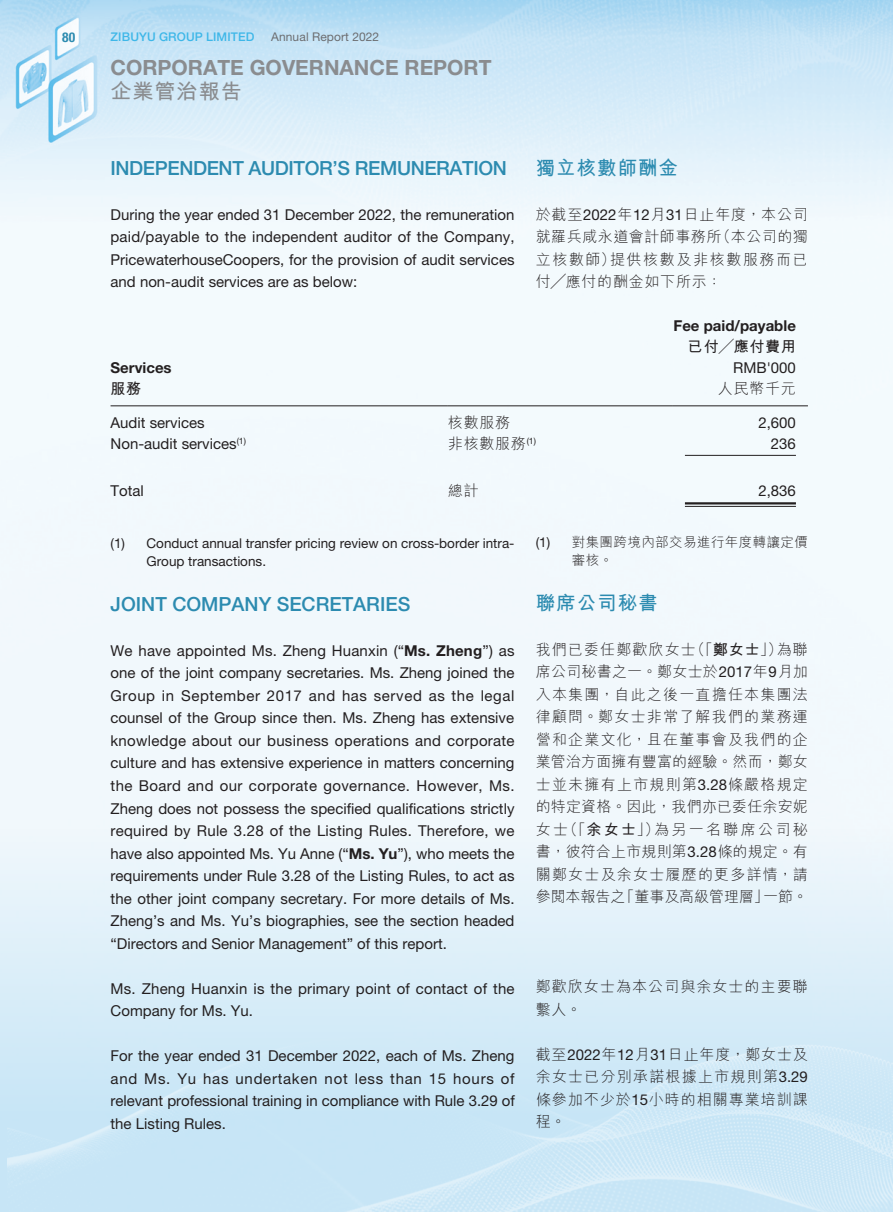
<style>
.page{position:relative;width:893px;height:1212px;background:#fff}
.page>*{position:absolute;margin:0;border:0;box-sizing:border-box;transform-origin:0 0}
.t1{font:700 21px "Helvetica Neue LT Std";color:#8a8c8f}
.t2{font:700 21px "M Hei HK";letter-spacing:.05em;color:#8a8c8f}
._03_H1{font:500 19.5px "Helvetica Neue LT Std";letter-spacing:-.02em;color:#2c8bb0}
._03_H1-2{font:500 19.5px "Helvetica Neue LT Std";color:#2c8bb0}
._03_H1-3{font:700 19.5px "M Hei HK";letter-spacing:.05em;color:#2c8bb0}
._01_Body_Text{font:15px/22.5px "Helvetica Neue LT Std";color:#231f20;text-align:justify}
._01_Body_Text-2{font:300 15px/22.5px "M Hei HK";letter-spacing:.065em;color:#231f20;text-align:justify}
._15_Table_Stub{font:15px "Helvetica Neue LT Std";color:#231f20}
._01_Body_Text-3{font:700 15px "Helvetica Neue LT Std";color:#231f20}
._15_Table_Stub-2{font:300 15px "M Hei HK";letter-spacing:.05em;color:#231f20}
._15_Table_Stub-3{font:700 15px "Helvetica Neue LT Std";color:#231f20}
._01_Body_Text-4{font:700 15px "M Hei HK";letter-spacing:.05em;color:#231f20}
._15_Table_Stub-4{font:700 15px "M Hei HK";color:#231f20}
._02_Note_Text{font:13.5px/18px "Helvetica Neue LT Std";color:#231f20}
._02_Note_Text-2{font:300 13.5px/18px "M Hei HK";letter-spacing:.03em;color:#231f20}
.t3{font:700 condensed 13.5px "Helvetica Neue LT Std";color:#2c8bb0}
.t4{font:500 12px "Helvetica Neue LT Std";letter-spacing:.01em;color:#3eb7e8}
.t5{font:12px "Helvetica Neue LT Std";letter-spacing:.01em;color:#6c6d70}
.s1{font-family:"Helvetica Neue LT Std";font-weight:400}
.s2{font-weight:700}
</style>
<div class="page">
<img style="left:0;top:0;width:893px;height:816px">
<img style="left:8px;top:816px;width:885px;height:396px">
<hr style="left:111px;top:405px;width:337px;height:1px;background:#231f20">
<hr style="left:448px;top:405px;width:225px;height:1px;background:#231f20">
<hr style="left:673px;top:405px;width:135px;height:1px;background:#231f20">
<hr style="left:685px;top:455px;width:111px;height:1px;background:#231f20">
<hr style="left:685px;top:502px;width:111px;height:2px;background:#231f20">
<hr style="left:685px;top:506px;width:111px;height:1px;background:#231f20">
<p class="t3" style="left:62px;top:29px;width:14px">80</p>
<p class="t4" style="left:111px;top:30px;width:145px">ZIBUYU GROUP LIMITED</p>
<p class="t5" style="left:271px;top:30px;width:109px">Annual Report 2022</p>
<h1 class="t1" style="left:110px;top:55px;width:383px">CORPORATE GOVERNANCE REPORT</h1>
<h1 class="t2" style="left:110px;top:76px;width:133px">企業管治報告</h1>
<p class="_03_H1" style="left:111px;top:156px;width:398px">INDEPENDENT AUDITOR’S REMUNERATION</p>
<p class="_01_Body_Text" style="left:111px;top:203px;width:406px">During the year ended 31 December 2022, the remuneration paid/payable to the independent auditor of the Company, PricewaterhouseCoopers, for the provision of audit services and non-audit services are as below:</p>
<p class="_03_H1-3" style="left:536px;top:153px;width:144px">獨立核數師酬金</p>
<p class="_01_Body_Text-2" style="left:536px;top:202px;width:274px">於截至<span class="s1">2022</span>年<span class="s1">12</span>月<span class="s1">31</span>日止年度，本公司就羅兵咸永道會計師事務所（本公司的獨立核數師）提供核數及非核數服務而已付╱應付的酬金如下所示：</p>
<p class="_01_Body_Text-3" style="left:673px;top:316px;width:124px">Fee paid/payable</p>
<p class="_01_Body_Text-4" style="left:688px;top:335px;width:110px">已付╱應付費用</p>
<p class="_15_Table_Stub-3" style="left:111px;top:358px;width:63px">Services</p>
<p class="_01_Body_Text" style="left:733px;top:356px;width:64px">RMB'000</p>
<p class="_15_Table_Stub-4" style="left:111px;top:377px;width:32px">服務</p>
<p class="_01_Body_Text-2" style="left:718px;top:376px;width:80px">人民幣千元</p>
<p class="_15_Table_Stub" style="left:111px;top:414px;width:96px">Audit services</p>
<p class="_15_Table_Stub-2" style="left:448px;top:412px;width:64px">核數服務</p>
<p class="_01_Body_Text" style="left:758px;top:411px;width:39px">2,600</p>
<p class="_15_Table_Stub" style="left:111px;top:435px;width:137px">Non-audit services<sup>(1)</sup></p>
<p class="_15_Table_Stub-2" style="left:448px;top:433px;width:90px">非核數服務<sup>(1)</sup></p>
<p class="_01_Body_Text" style="left:771px;top:432px;width:27px">236</p>
<p class="_15_Table_Stub" style="left:111px;top:481px;width:35px">Total</p>
<p class="_15_Table_Stub-2" style="left:448px;top:480px;width:32px">總計</p>
<p class="_01_Body_Text" style="left:758px;top:479px;width:39px">2,836</p>
<p class="_02_Note_Text" style="left:147px;top:534px;width:369px;text-indent:-36px">(1) Conduct annual transfer pricing review on cross-border intra-<br>Group transactions.</p>
<p class="_03_H1-2" style="left:111px;top:592px;width:301px">JOINT COMPANY SECRETARIES</p>
<p class="_01_Body_Text" style="left:111px;top:639px;width:406px">We have appointed Ms. Zheng Huanxin (“<span class="s2">Ms. Zheng</span>”) as one of the joint company secretaries. Ms. Zheng joined the Group in September 2017 and has served as the legal counsel of the Group since then. Ms. Zheng has extensive knowledge about our business operations and corporate culture and has extensive experience in matters concerning the Board and our corporate governance. However, Ms.<br>Zheng does not possess the specified qualifications strictly required by Rule 3.28 of the Listing Rules. Therefore, we have also appointed Ms. Yu Anne (“<span class="s2">Ms. Yu</span>”), who meets the requirements under Rule 3.28 of the Listing Rules, to act as the other joint company secretary. For more details of Ms.<br>Zheng’s and Ms. Yu’s biographies, see the section headed “Directors and Senior Management” of this report.</p>
<p class="_01_Body_Text" style="left:111px;top:977px;width:406px">Ms. Zheng Huanxin is the primary point of contact of the<br>Company for Ms. Yu.</p>
<p class="_01_Body_Text" style="left:111px;top:1044px;width:406px">For the year ended 31 December 2022, each of Ms. Zheng and Ms. Yu has undertaken not less than 15 hours of relevant professional training in compliance with Rule 3.29 of the Listing Rules.</p>
<p class="_02_Note_Text-2" style="left:572px;top:532px;width:238px;text-indent:-36px"><span class="s1">(1)</span> 對集團跨境內部交易進行年度轉讓定價審核。</p>
<p class="_03_H1-3" style="left:536px;top:588px;width:123px">聯席公司秘書</p>
<p class="_01_Body_Text-2" style="left:536px;top:637px;width:274px">我們已委任鄭歡欣女士（「<span class="s2">鄭女士</span>」）為聯席公司秘書之一。鄭女士於<span class="s1">2017</span>年<span class="s1">9</span>月加入本集團，自此之後一直擔任本集團法律顧問。鄭女士非常了解我們的業務運營和企業文化，且在董事會及我們的企業管治方面擁有豐富的經驗。然而，鄭女士並未擁有上市規則第<span class="s1">3.28</span>條嚴格規定的特定資格。因此，我們亦已委任余安妮女士（「<span class="s2">余女士</span>」）為另一名聯席公司秘書，彼符合上市規則第<span class="s1">3.28</span>條的規定。有關鄭女士及余女士履歷的更多詳情，請參閱本報告之「董事及高級管理層」一節。</p>
<p class="_01_Body_Text-2" style="left:536px;top:975px;width:274px">鄭歡欣女士為本公司與余女士的主要聯繫人。</p>
<p class="_01_Body_Text-2" style="left:536px;top:1042px;width:274px">截至<span class="s1">2022</span>年<span class="s1">12</span>月<span class="s1">31</span>日止年度，鄭女士及余女士已分別承諾根據上市規則第<span class="s1">3.29</span>條參加不少於<span class="s1">15</span>小時的相關專業培訓課程。</p>
</div>
